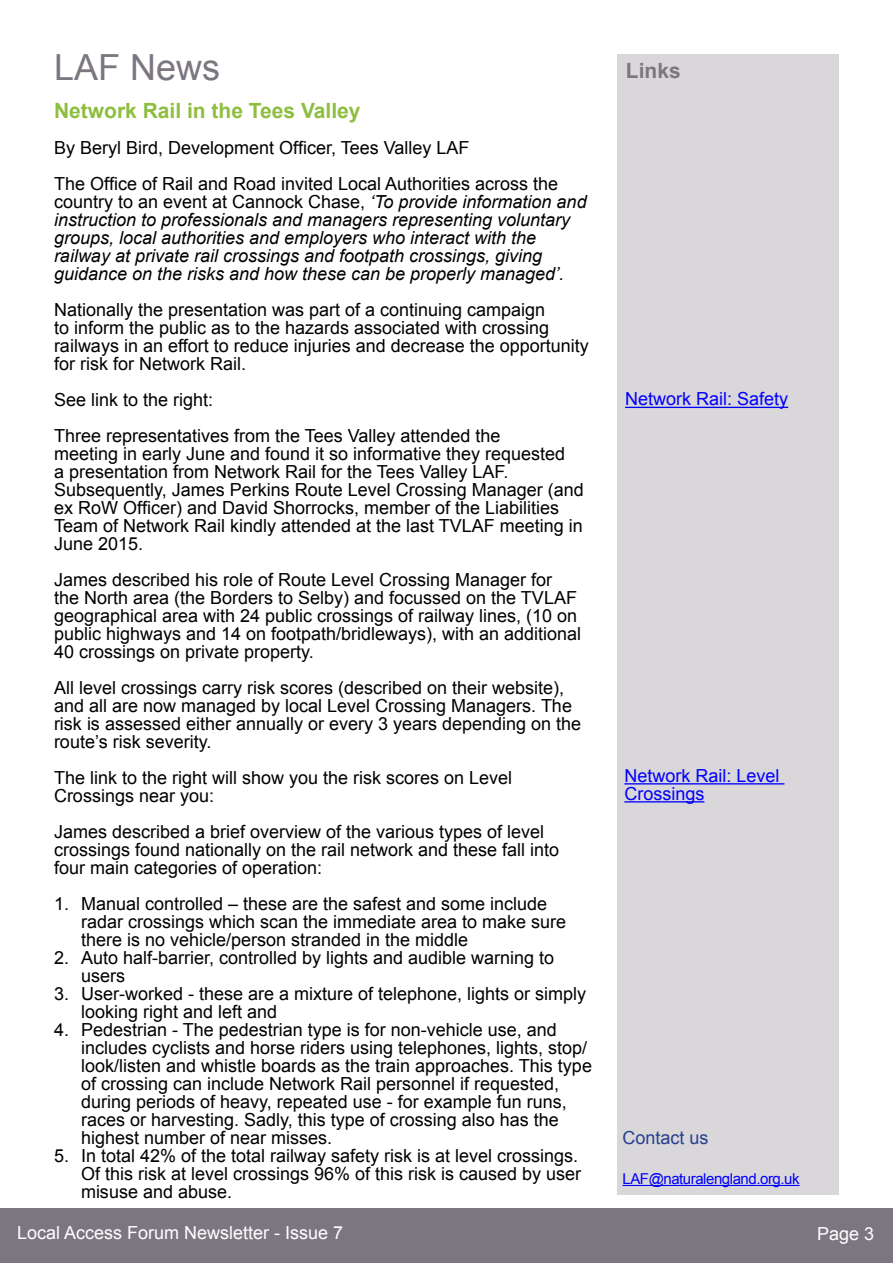
<style>
.page{position:relative;width:893px;height:1263px;background:#fff}
.page>*{position:absolute;margin:0;border:0;box-sizing:border-box;transform-origin:0 0}
.t1{font:36px "Arial";color:#7c7681}
.t2{font:700 21px "Arial";color:#8ebe3f}
.t3{font:700 21px "Arial";color:#7c7681}
.t4{font:18px/18px "Arial";color:#000}
.t5{font:italic 18px/18px "Arial";color:#000}
.t6{font:18px/18px "Arial";color:#00f}
.t7{font:18px "Arial";color:#fff}
.t8{font:18px "Arial";color:#25408f}
.t9{font:15px "Arial";letter-spacing:-.03em;color:#00f}
.s1{font-style:normal}
</style>
<div class="page">
<div style="left:0;top:1209px;width:893px;height:54px;background:#7c7681"></div>
<div style="left:617px;top:54px;width:222px;height:1141px;background:#dad7da"></div>
<hr style="left:622px;top:1185px;width:178px;height:1px;background:#00f">
<hr style="left:625px;top:407px;width:163px;height:1px;background:#00f">
<hr style="left:624px;top:783px;width:160px;height:1px;background:#00f">
<hr style="left:624px;top:801px;width:80px;height:1px;background:#00f">
<h1 class="t1" style="left:54px;top:44px;width:168px">LAF News</h1>
<p class="t3" style="left:626px;top:56px;width:56px">Links</p>
<p class="t2" style="left:54px;top:97px;width:308px">Network Rail in the Tees Valley</p>
<p class="t4" style="left:54px;top:130px;width:506px;line-height:36px">By Beryl Bird, Development Officer, Tees Valley LAF<br>The Offi ce of Rail and Road invited Local Authorities across the</p>
<p class="t5" style="left:54px;top:193px;width:534px"><span class="s1">country to an event at Cannock Chase,</span> ‘To provide information and instruction to professionals and managers representing voluntary groups, local authorities and employers who interact with the railway at private rail crossings and footpath crossings, giving guidance on the risks and how these can be properly managed’.</p>
<p class="t4" style="left:54px;top:301px;width:536px">Nationally the presentation was part of a continuing campaign<br>to inform the public as to the hazards associated with crossing railways in an effort to reduce injuries and decrease the opportunity for risk for Network Rail.</p>
<p class="t4" style="left:54px;top:382px;width:448px;line-height:36px">See link to the right:<br>Three representatives from the Tees Valley attended the</p>
<p class="t4" style="left:54px;top:445px;width:531px">meeting in early June and found it so informative they requested<br>a presentation from Network Rail for the Tees Valley LAF.<br>Subsequently, James Perkins Route Level Crossing Manager (and ex RoW Officer) and David Shorrocks, member of the Liabilities Team of Network Rail kindly attended at the last TVLAF meeting in June 2015.</p>
<p class="t4" style="left:54px;top:571px;width:529px">James described his role of Route Level Crossing Manager for the North area (the Borders to Selby) and focussed on the TVLAF geographical area with 24 public crossings of railway lines, (10 on public highways and 14 on footpath/bridleways), with an additional 40 crossings on private property.</p>
<p class="t4" style="left:54px;top:679px;width:529px">All level crossings carry risk scores (described on their website), and all are now managed by local Level Crossing Managers. The risk is assessed either annually or every 3 years depending on the route’s risk severity.</p>
<p class="t4" style="left:54px;top:769px;width:460px">The link to the right will show you the risk scores on Level<br>Crossings near you:</p>
<p class="t4" style="left:54px;top:823px;width:507px">James described a brief overview of the various types of level crossings found nationally on the rail network and these fall into four main categories of operation:</p>
<p class="t4" style="left:81px;top:895px;width:487px;text-indent:-27px">1. Manual controlled – these are the safest and some include radar crossings which scan the immediate area to make sure there is no vehicle/person stranded in the middle</p>
<p class="t4" style="left:81px;top:949px;width:475px;text-indent:-27px">2. Auto half-barrier, controlled by lights and audible warning to users</p>
<p class="t4" style="left:81px;top:985px;width:507px;text-indent:-27px">3. User-worked - these are a mixture of telephone, lights or simply looking right and left and</p>
<p class="t4" style="left:81px;top:1021px;width:512px;text-indent:-27px">4. Pedestrian - The pedestrian type is for non-vehicle use, and includes cyclists and horse riders using telephones, lights, stop/ look/listen and whistle boards as the train approaches. This type of crossing can include Network Rail personnel if requested, during periods of heavy, repeated use - for example fun runs, races or harvesting. Sadly, this type of crossing also has the highest number of near misses.</p>
<p class="t4" style="left:81px;top:1147px;width:502px;text-indent:-27px">5. In total 42% of the total railway safety risk is at level crossings.<br>Of this risk at level crossings 96% of this risk is caused by user misuse and abuse.</p>
<p class="t6" style="left:625px;top:390px;width:165px">Network Rail: Safety</p>
<p class="t6" style="left:624px;top:767px;width:157px">Network Rail: Level<br>Crossings</p>
<p class="t8" style="left:622px;top:1126px;width:88px">Contact us</p>
<p class="t9" style="left:622px;top:1169px;width:179px">LAF@naturalengland.org.uk</p>
<p class="t7" style="left:17px;top:1221px;width:328px">Local Access Forum Newsletter - Issue 7</p>
<p class="t7" style="left:817px;top:1221px;width:59px">Page 3</p>
</div>
